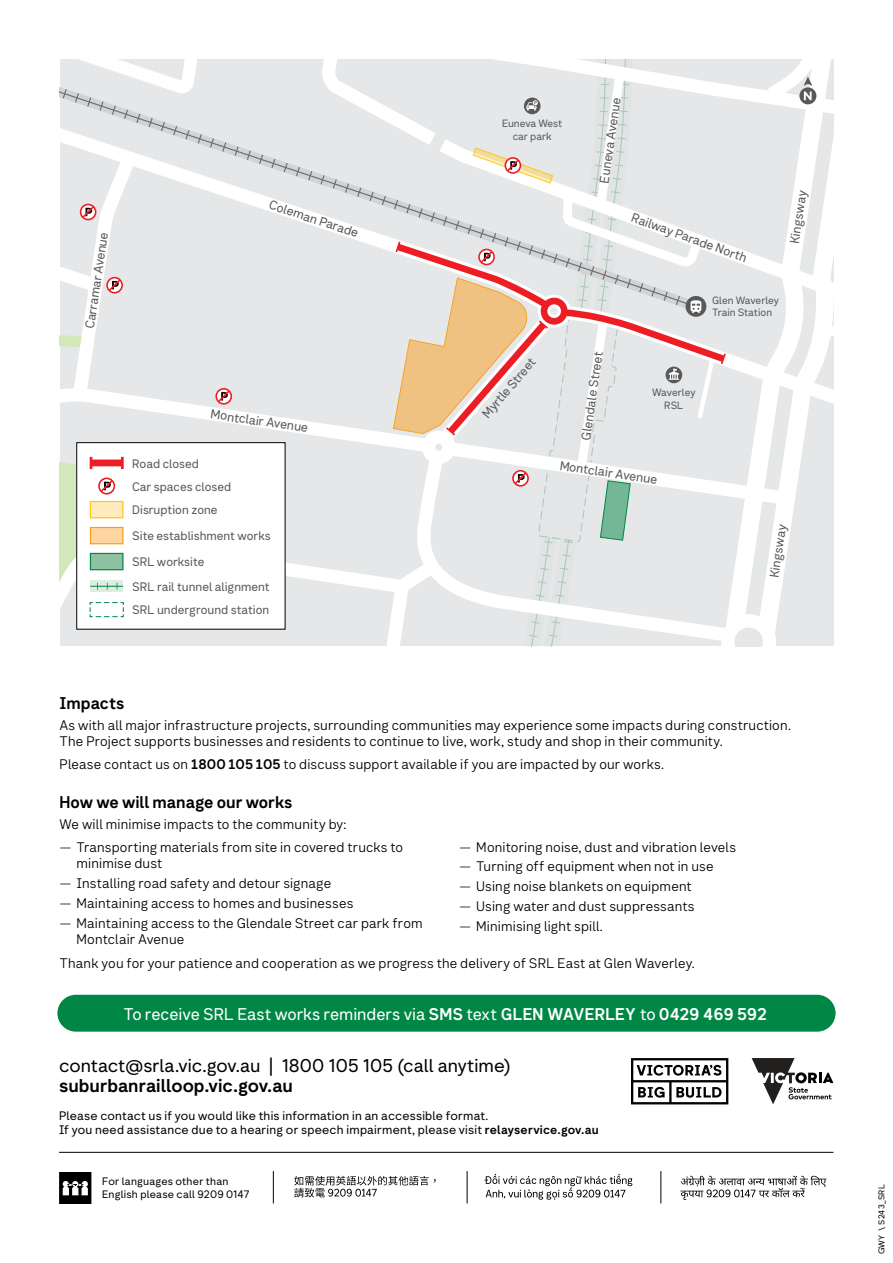
<style>
.page{position:relative;width:893px;height:1263px;background:#fff}
.page>*{position:absolute;margin:0;border:0;box-sizing:border-box;transform-origin:0 0}
.t1{font:18px "Network Geo";color:#000}
.t2{font:700 18px "Network Geo";color:#000}
.t3{font:16.5px "Network Sans";color:#fff}
.t4{font:700 16.5px "Network Sans";color:#000}
.Body_Copy{font:300 13.5px/16.5px "Network Sans";letter-spacing:.01em;color:#000}
.t5{font:12.45px "Network Sans";color:#58595b}
.t6{font:12px/13.5px "Network Geo";letter-spacing:.02em;color:#000}
.t7{font:12px "Network Sans";color:#58595b}
.t8{font:10.5px/12px "Network Geo";letter-spacing:.02em;color:#000}
.t9{font:10.35px/12.3px "Network Sans";color:#58595b;text-align:center}
.t10{font:8.25px "Network Geo";letter-spacing:.035em;color:#000}
.s1{font-weight:700}
.s2{font-family:"Gotham"}
.s3{font-family:"Network Sans 2019 Bold"}
</style>
<div class="page">
<div style="left:57px;top:995px;width:779px;height:37px;background:#008745;border-radius:18px"></div>
<hr style="left:59px;top:1152px;width:774px;height:1px;background:#000">
<svg style="left:631px;top:1058px;width:97px;height:46px"></svg>
<svg style="left:752px;top:1058px;width:81px;height:46px"></svg>
<hr style="left:273px;top:1171px;width:1px;height:32px;background:#000">
<hr style="left:467px;top:1171px;width:1px;height:32px;background:#000">
<hr style="left:660px;top:1171px;width:1px;height:32px;background:#000">
<svg style="left:60px;top:1172px;width:31px;height:31px"></svg>
<svg style="left:294px;top:1176px;width:142px;height:21px"></svg>
<svg style="left:484px;top:1174px;width:148px;height:26px"></svg>
<svg style="left:680px;top:1176px;width:146px;height:24px"></svg>
<svg style="left:60px;top:60px;width:773px;height:586px"></svg>
<p class="t5" style="left:81px;top:327px;width:99px;rotate:-81deg">Carram ar Avenue</p>
<p class="t5" style="left:272px;top:196px;width:95px;rotate:18deg">Colem an Parade</p>
<p class="t5" style="left:212px;top:406px;width:100px;rotate:8deg">Montclair Avenue</p>
<p class="t7" style="left:132px;top:456px;width:68px">Road closed</p>
<p class="t7" style="left:132px;top:479px;width:101px">Car spaces closed</p>
<p class="t7" style="left:132px;top:502px;width:87px">Disruption zone</p>
<p class="t7" style="left:132px;top:528px;width:140px">Site establishment works</p>
<p class="t7" style="left:132px;top:554px;width:74px">SRL worksite</p>
<p class="t7" style="left:132px;top:579px;width:139px">SRL rail tunnel alignment</p>
<p class="t7" style="left:132px;top:602px;width:139px">SRL underground station</p>
<p class="t9" style="left:502px;top:118px;width:62px">Euneva West car park</p>
<p class="t5" style="left:596px;top:182px;width:88px;rotate:-82deg">Euneva Avenue</p>
<p class="t5" style="left:635px;top:209px;width:123px;rotate:20deg">Railway Parade North</p>
<p class="t5" style="left:786px;top:243px;width:55px;rotate:-82deg">Kingsway</p>
<p class="t9" style="left:712px;top:294px;width:68px;text-align:left">Glen Waverley<br>Train Station</p>
<p class="t5" style="left:478px;top:410px;width:76px;rotate:-49deg">Myrtle Street</p>
<p class="t5" style="left:578px;top:439px;width:91px;rotate:-82deg">Glendale Street</p>
<p class="t9" style="left:652px;top:387px;width:45px">Waverley<br>RSL</p>
<p class="t5" style="left:561px;top:457px;width:100px;rotate:8deg">Montclair Avenue</p>
<p class="t5" style="left:766px;top:576px;width:55px;rotate:-81deg">Kingsway</p>
<h4 class="t4" style="left:60px;top:692px;width:66px">Impacts</h4>
<p class="Body_Copy" style="left:60px;top:717px;width:733px">As with all major infrastructure projects, surrounding communities may experience some impacts during construction.<br>The Project supports businesses and residents to continue to live, work, study and shop in their community.</p>
<p class="Body_Copy" style="left:60px;top:756px;width:606px">Please contact us on <span class="s1">1800 105 105</span> to discuss support available if you are impacted by our works.</p>
<h4 class="t4" style="left:60px;top:791px;width:234px">How we will manage our works</h4>
<p class="Body_Copy" style="left:60px;top:816px;width:289px">We will minimise impacts to the community by:</p>
<p class="Body_Copy" style="left:77px;top:839px;width:328px;text-indent:-17px"><span class="s2">—</span> Transporting materials from site in covered trucks to minimise dust</p>
<p class="Body_Copy" style="left:60px;top:875px;width:273px"><span class="s2">—</span> Installing road safety and detour signage</p>
<p class="Body_Copy" style="left:60px;top:895px;width:295px"><span class="s2">—</span> Maintaining access to homes and businesses</p>
<p class="Body_Copy" style="left:77px;top:915px;width:348px;text-indent:-17px"><span class="s2">—</span> Maintaining access to the Glendale Street car park from<br>Montclair Avenue</p>
<p class="Body_Copy" style="left:459px;top:839px;width:278px"><span class="s2">—</span> Monitoring noise, dust and vibration levels</p>
<p class="Body_Copy" style="left:459px;top:858px;width:256px"><span class="s2">—</span> Turning off equipment when not in use</p>
<p class="Body_Copy" style="left:459px;top:878px;width:234px"><span class="s2">—</span> Using noise blankets on equipment</p>
<p class="Body_Copy" style="left:459px;top:898px;width:237px"><span class="s2">—</span> Using water and dust suppressants</p>
<p class="Body_Copy" style="left:459px;top:918px;width:145px"><span class="s2">—</span> Minimising light spill.</p>
<p class="Body_Copy" style="left:60px;top:955px;width:637px">Thank you for your patience and cooperation as we progress the delivery of SRL East at Glen Waverley.</p>
<p class="t3" style="left:124px;top:1003px;width:645px">To receive SRL East works reminders via <span class="s3">SMS</span> text <span class="s3">GLEN WAVERLEY</span> to <span class="s3">0429 469 592</span></p>
<h1 class="t1" style="left:59px;top:1054px;width:453px">contact@srla.vic.gov.au | 1800 105 105 (call anytime)</h1>
<h1 class="t2" style="left:59px;top:1073px;width:235px">suburbanrailloop.vic.gov.au</h1>
<p class="t6" style="left:59px;top:1109px;width:541px">Please contact us if you would like this information in an accessible format.<br>If you need assistance due to a hearing or speech impairment, please visit <span class="s1">relayservice.gov.au</span></p>
<p class="t8" style="left:102px;top:1176px;width:149px">For languages other than<br>English please call 9209 0147</p>
<p class="t10" style="left:876px;top:1254px;width:72px;rotate:-90deg">GWY \ S243_SRL</p>
</div>
